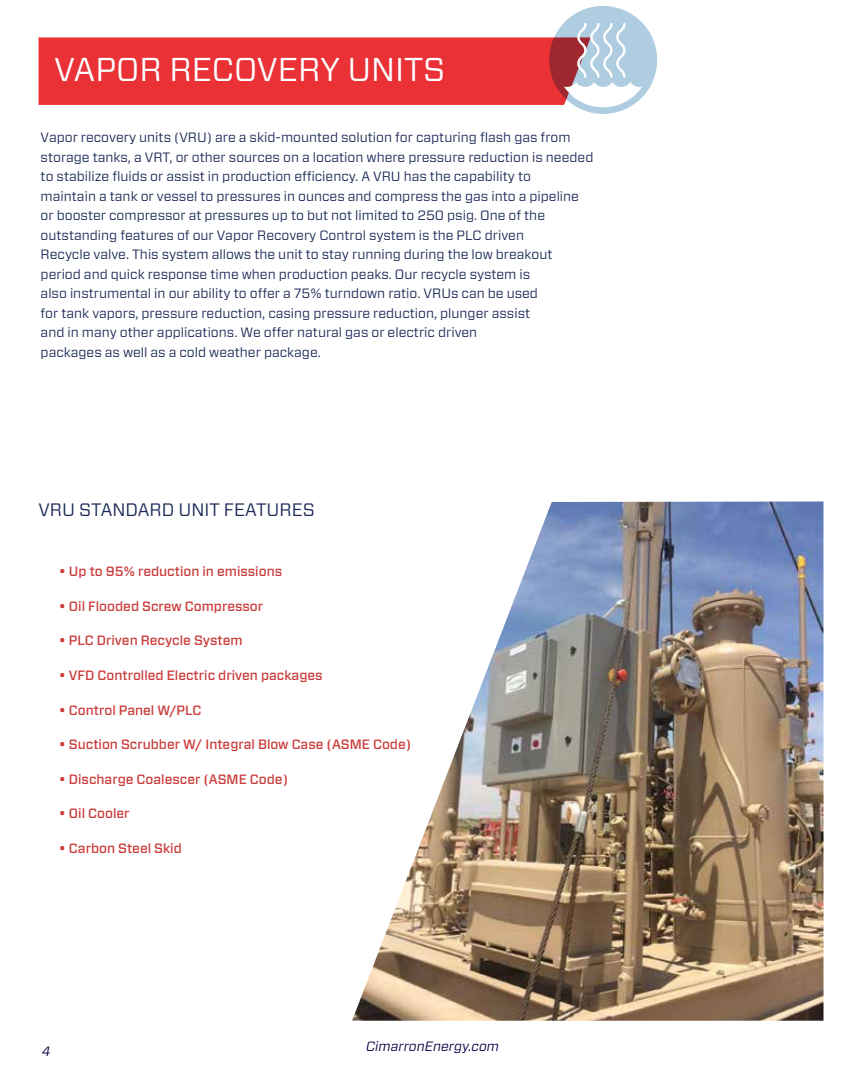
<style>
.page{position:relative;width:864px;height:1080px;background:#fff}
.page>*{position:absolute;margin:0;border:0;box-sizing:border-box;transform-origin:0 0}
.t1{font:33px "Forza";color:#fff}
.t2{font:18px "Forza";color:#1d2b58}
.t3{font:13.5px/19.5px "Forza";color:#1d2b58}
.t4{font:500 13.5px "Forza";color:#ca3c3b}
.t5{font:italic 13.5px "Forza";color:#070448}
</style>
<div class="page">
<div style="left:39px;top:37px;width:525px;height:68px;background:#e93136"></div>
<svg style="left:549px;top:6px;width:108px;height:108px;fill:#afcde1"></svg>
<svg style="left:564px;top:23px;width:78px;height:84px"></svg>
<img style="left:352px;top:501px;width:472px;height:520px">
<h1 class="t1" style="left:54px;top:47px;width:393px">VAPOR RECOVERY UNITS</h1>
<p class="t3" style="left:41px;top:128px;width:554px">Vapor recovery units (VRU) are a skid-mounted solution for capturing flash gas from storage tanks, a VRT, or other sources on a location where pressure reduction is needed to stabilize fluids or assist in production efficiency. A VRU has the capability to<br>maintain a tank or vessel to pressures in ounces and compress the gas into a pipeline or booster compressor at pressures up to but not limited to 250 psig. One of the outstanding features of our Vapor Recovery Control system is the PLC driven<br>Recycle valve. This system allows the unit to stay running during the low breakout period and quick response time when production peaks. Our recycle system is<br>also instrumental in our ability to offer a 75% turndown ratio. VRUs can be used<br>for tank vapors, pressure reduction, casing pressure reduction, plunger assist<br>and in many other applications. We offer natural gas or electric driven<br>packages as well as a cold weather package.</p>
<h2 class="t2" style="left:39px;top:497px;width:278px">VRU STANDARD UNIT FEATURES</h2>
<p class="t4" style="left:59px;top:563px;width:225px">• Up to 95% reduction in emissions</p>
<p class="t4" style="left:59px;top:597px;width:206px">• Oil Flooded Screw Compressor</p>
<p class="t4" style="left:59px;top:632px;width:185px">• PLC Driven Recycle System</p>
<p class="t4" style="left:59px;top:666px;width:265px">• VFD Controlled Electric driven packages</p>
<p class="t4" style="left:59px;top:701px;width:144px">• Control Panel W/PLC</p>
<p class="t4" style="left:59px;top:735px;width:354px">• Suction Scrubber W/ Integral Blow Case (ASME Code)</p>
<p class="t4" style="left:59px;top:770px;width:231px">• Discharge Coalescer (ASME Code)</p>
<p class="t4" style="left:59px;top:804px;width:72px">• Oil Cooler</p>
<p class="t4" style="left:59px;top:839px;width:125px">• Carbon Steel Skid</p>
<p class="t5" style="left:41px;top:1042px;width:13px">4</p>
<p class="t5" style="left:365px;top:1037px;width:138px">CimarronEnergy.com</p>
</div>
